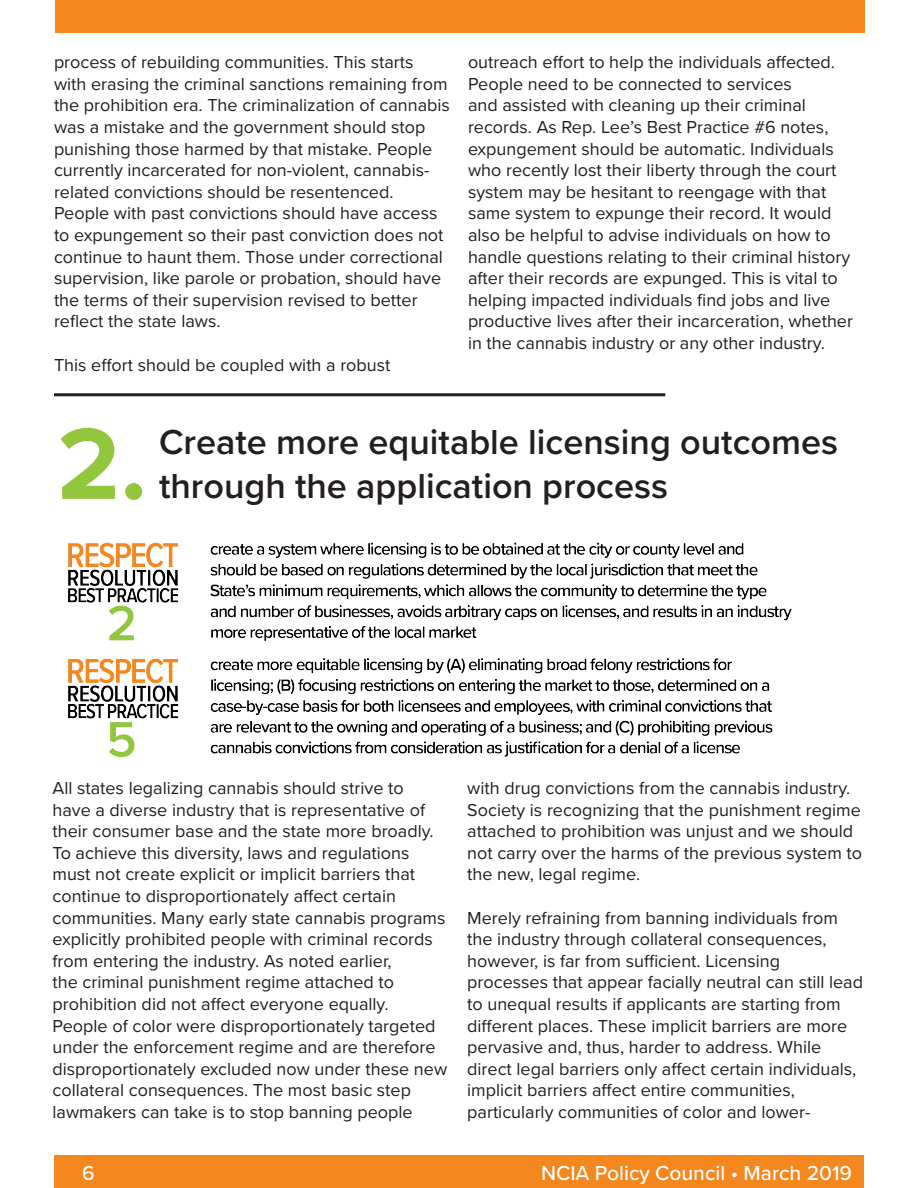
<style>
.page{position:relative;width:918px;height:1188px;background:#fff}
.page>*{position:absolute;margin:0;border:0;box-sizing:border-box;transform-origin:0 0}
.t1{font:700 105px "Proxima Nova";color:#92c73d}
.t2{font:600 36px/43.5px "Proxima Nova";color:#231f20}
.t3{font:500 21px "Proxima Nova";color:#fff}
.t4{font:18px/21.6px "Proxima Nova";color:#231f20}
</style>
<div class="page">
<div style="left:54px;top:1156px;width:810px;height:32px;background:#f5871f"></div>
<div style="left:55px;top:0;width:810px;height:32px;background:#f5871f"></div>
<hr style="left:54px;top:393px;width:611px;height:3px;background:#231f20">
<img style="left:68px;top:542px;width:724px;height:216px">
<p class="t4" style="left:54px;top:51px;width:397px">process of rebuilding communities. This starts with erasing the criminal sanctions remaining from the prohibition era. The criminalization of cannabis was a mistake and the government should stop punishing those harmed by that mistake. People currently incarcerated for non-violent, cannabis&shy;related convictions should be resentenced.<br>People with past convictions should have access to expungement so their past conviction does not continue to haunt them. Those under correctional supervision, like parole or probation, should have the terms of their supervision revised to better reflect the state laws.</p>
<p class="t4" style="left:54px;top:353px;width:338px">This effort should be coupled with a robust</p>
<p class="t4" style="left:468px;top:51px;width:387px">outreach effort to help the individuals affected.<br>People need to be connected to services<br>and assisted with cleaning up their criminal records. As Rep. Lee’s Best Practice #6 notes, expungement should be automatic. Individuals who recently lost their liberty through the court system may be hesitant to reengage with that same system to expunge their record. It would also be helpful to advise individuals on how to handle questions relating to their criminal history after their records are expunged. This is vital to helping impacted individuals find jobs and live productive lives after their incarceration, whether in the cannabis industry or any other industry.</p>
<p class="t1" style="left:57px;top:386px;width:91px">2.</p>
<p class="t2" style="left:159px;top:420px;width:681px">Create more equitable licensing outcomes through the application process</p>
<p class="t4" style="left:52px;top:776px;width:396px">All states legalizing cannabis should strive to<br>have a diverse industry that is representative of their consumer base and the state more broadly.<br>To achieve this diversity, laws and regulations must not create explicit or implicit barriers that continue to disproportionately affect certain communities. Many early state cannabis programs explicitly prohibited people with criminal records from entering the industry. As noted earlier,<br>the criminal punishment regime attached to prohibition did not affect everyone equally.<br>People of color were disproportionately targeted under the enforcement regime and are therefore disproportionately excluded now under these new collateral consequences. The most basic step lawmakers can take is to stop banning people</p>
<p class="t4" style="left:467px;top:776px;width:396px">with drug convictions from the cannabis industry.<br>Society is recognizing that the punishment regime attached to prohibition was unjust and we should not carry over the harms of the previous system to the new, legal regime.</p>
<p class="t4" style="left:467px;top:906px;width:397px">Merely refraining from banning individuals from the industry through collateral consequences, however, is far from sufficient. Licensing processes that appear facially neutral can still lead to unequal results if applicants are starting from different places. These implicit barriers are more pervasive and, thus, harder to address. While direct legal barriers only affect certain individuals, implicit barriers affect entire communities, particularly communities of color and lower-</p>
<p class="t3" style="left:82px;top:1157px;width:14px">6</p>
<p class="t3" style="left:541px;top:1157px;width:312px">NCIA Policy Council • March 2019</p>
</div>
